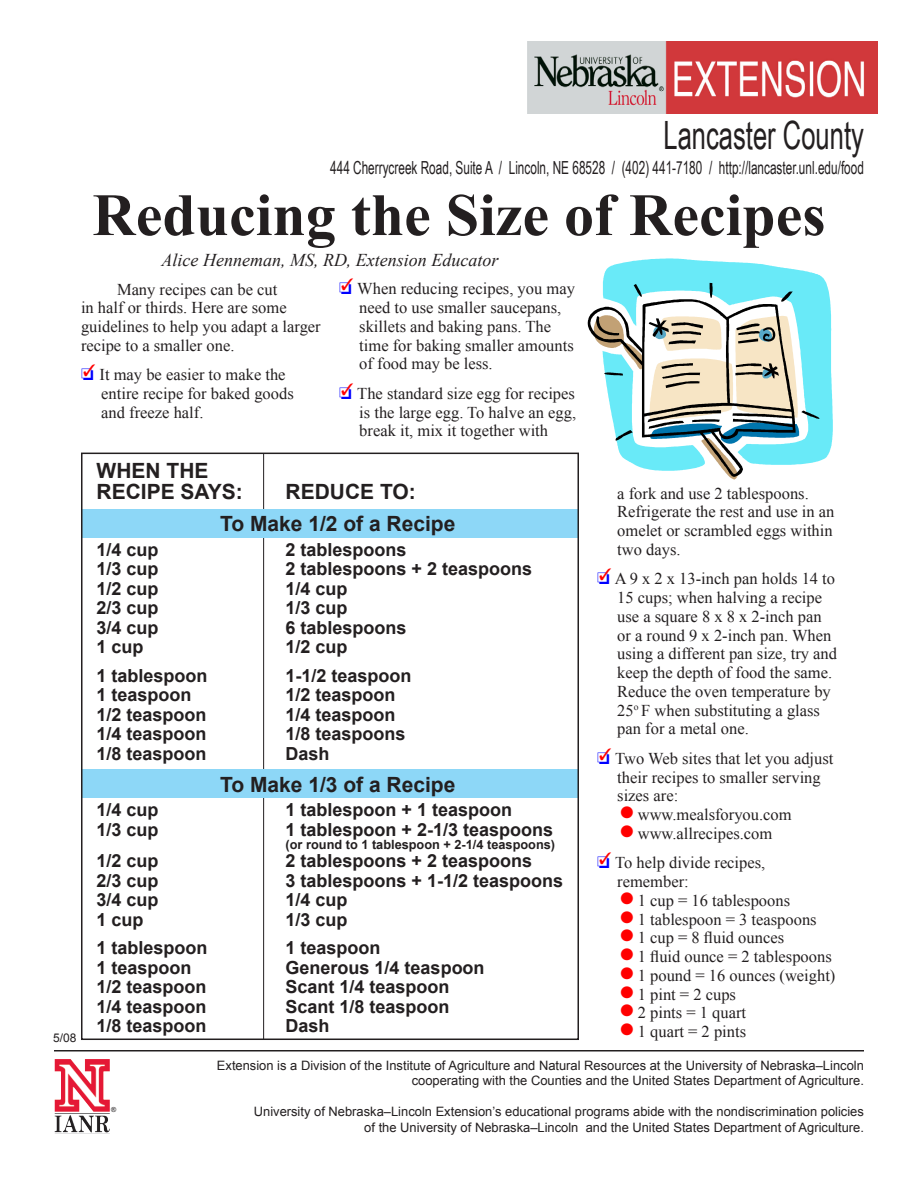
<style>
.page{position:relative;width:918px;height:1188px;background:#fff}
.page>*{position:absolute;margin:0;border:0;box-sizing:border-box;transform-origin:0 0}
.chartheadline{font:700 60px "Times New Roman";color:#231f20}
.t1{font:39px "Arial Narrow";color:#231f20;scale:.8 1}
.t2{font:700 21px/21px "Arial";color:#231f20}
.food_text_plain{font:700 18px "Arial";color:#231f20}
.t3{font:18px "Arial Narrow";color:#231f20;scale:.8 1}
.t4{font:italic 18px "Times New Roman";color:#231f20}
.chart_bullets{font:16.5px/18.8px "Times New Roman";color:#231f20}
.chart_bullets_within{font:16.5px "Times New Roman";color:#231f20}
.chart_text{font:16.5px/18.8px "Times New Roman";color:#231f20}
.t5{font:12.9px/15.5px "Arial";color:#231f20;text-align:right}
.food_text_plain-2{font:700 12.75px "Arial";color:#231f20}
.t6{font:12px "Arial";color:#231f20}
.t7{font:6.9px "Arial";color:#231f20}
.s1{color:#00f}
.s2{color:#f00}
</style>
<div class="page">
<hr style="left:263px;top:454px;width:1px;height:585px;background:#231f20">
<div style="left:81px;top:770px;width:498px;height:28px;background:#8dd7f7"></div>
<div style="left:81px;top:509px;width:498px;height:28px;background:#8dd7f7"></div>
<div style="left:81px;top:453px;width:498px;height:587px;border:2px solid #231f20"></div>
<svg style="left:588px;top:258px;width:245px;height:221px"></svg>
<hr style="left:54px;top:1050px;width:810px;height:2px;background:#231f20">
<img style="left:527px;top:41px;width:351px;height:73px">
<img style="left:55px;top:1059px;width:55px;height:75px">
<p class="t1" style="left:663px;top:106px;width:252px">Lancaster County</p>
<p class="t3" style="left:330px;top:155px;width:669px">444 Cherrycreek Road, Suite A / Lincoln, NE 68528 / (402) 441-7180 / http://lancaster.unl.edu/food</p>
<p class="chartheadline" style="left:92px;top:173px;width:735px">Reducing the Size of Recipes</p>
<p class="t4" style="left:162px;top:248px;width:338px">Alice Henneman, MS, RD, Extension Educator</p>
<p class="chart_text" style="left:81px;top:279px;width:241px;text-indent:36px">Many recipes can be cut<br>in half or thirds. Here are some guidelines to help you adapt a larger recipe to a smaller one.</p>
<p class="chart_bullets" style="left:101px;top:365px;width:194px;text-indent:-20px"><span class="s1">❏</span><sup>✓</sup> It may be easier to make the entire recipe for baked goods and freeze half.</p>
<p class="chart_bullets" style="left:359px;top:279px;width:217px;text-indent:-20px"><span class="s1">❏</span><sup>✓</sup> When reducing recipes, you may need to use smaller saucepans, skillets and baking pans. The time for baking smaller amounts of food may be less.</p>
<p class="chart_bullets" style="left:359px;top:384px;width:218px;text-align:justify;text-indent:-20px"><span class="s1">❏</span><sup>✓</sup> The standard size egg for recipes is the large egg. To halve an egg, break it, mix it together with</p>
<p class="t6" style="left:53px;top:1030px;width:25px">5/08</p>
<p class="t2" style="left:97px;top:461px;width:177px">When the recipe says: R</p>
<p class="t2" style="left:301px;top:482px;width:117px">educe to:</p>
<p class="t2" style="left:220px;top:514px;width:237px">To Make 1/2 of a Recipe</p>
<p class="food_text_plain" style="left:97px;top:538px;width:64px">1/4 cup</p>
<p class="food_text_plain" style="left:286px;top:538px;width:123px">2 tablespoons</p>
<p class="food_text_plain" style="left:97px;top:557px;width:64px">1/3 cup</p>
<p class="food_text_plain" style="left:286px;top:557px;width:248px">2 tablespoons + 2 teaspoons</p>
<p class="food_text_plain" style="left:97px;top:577px;width:64px">1/2 cup</p>
<p class="food_text_plain" style="left:286px;top:577px;width:64px">1/4 cup</p>
<p class="food_text_plain" style="left:97px;top:596px;width:64px">2/3 cup</p>
<p class="food_text_plain" style="left:286px;top:596px;width:64px">1/3 cup</p>
<p class="food_text_plain" style="left:97px;top:616px;width:64px">3/4 cup</p>
<p class="food_text_plain" style="left:286px;top:616px;width:123px">6 tablespoons</p>
<p class="food_text_plain" style="left:97px;top:635px;width:49px">1 cup</p>
<p class="food_text_plain" style="left:286px;top:635px;width:64px">1/2 cup</p>
<p class="food_text_plain" style="left:97px;top:664px;width:113px">1 tablespoon</p>
<p class="food_text_plain" style="left:286px;top:664px;width:128px">1-1/2 teaspoon</p>
<p class="food_text_plain" style="left:97px;top:683px;width:97px">1 teaspoon</p>
<p class="food_text_plain" style="left:286px;top:683px;width:112px">1/2 teaspoon</p>
<p class="food_text_plain" style="left:97px;top:703px;width:112px">1/2 teaspoon</p>
<p class="food_text_plain" style="left:286px;top:703px;width:112px">1/4 teaspoon</p>
<p class="food_text_plain" style="left:97px;top:722px;width:112px">1/4 teaspoon</p>
<p class="food_text_plain" style="left:286px;top:722px;width:122px">1/8 teaspoons</p>
<p class="food_text_plain" style="left:97px;top:742px;width:157px">1/8 teaspoon D</p>
<p class="food_text_plain" style="left:299px;top:742px;width:33px">ash</p>
<p class="t2" style="left:220px;top:774px;width:237px">To Make 1/3 of a Recipe</p>
<p class="food_text_plain" style="left:97px;top:798px;width:64px">1/4 cup</p>
<p class="food_text_plain" style="left:286px;top:798px;width:228px">1 tablespoon + 1 teaspoon</p>
<p class="food_text_plain" style="left:97px;top:818px;width:64px">1/3 cup</p>
<p class="food_text_plain" style="left:286px;top:818px;width:269px">1 tablespoon + 2-1/3 teaspoons</p>
<p class="food_text_plain-2" style="left:286px;top:837px;width:271px">(or round to 1 tablespoon + 2-1/4 teaspoons)</p>
<p class="food_text_plain" style="left:97px;top:849px;width:64px">1/2 cup</p>
<p class="food_text_plain" style="left:286px;top:849px;width:248px">2 tablespoons + 2 teaspoons</p>
<p class="food_text_plain" style="left:97px;top:869px;width:64px">2/3 cup</p>
<p class="food_text_plain" style="left:286px;top:869px;width:279px">3 tablespoons + 1-1/2 teaspoons</p>
<p class="food_text_plain" style="left:97px;top:888px;width:64px">3/4 cup</p>
<p class="food_text_plain" style="left:286px;top:888px;width:64px">1/4 cup</p>
<p class="food_text_plain" style="left:97px;top:908px;width:49px">1 cup</p>
<p class="food_text_plain" style="left:286px;top:908px;width:64px">1/3 cup</p>
<p class="food_text_plain" style="left:97px;top:936px;width:113px">1 tablespoon</p>
<p class="food_text_plain" style="left:286px;top:936px;width:97px">1 teaspoon</p>
<p class="food_text_plain" style="left:97px;top:956px;width:97px">1 teaspoon</p>
<p class="food_text_plain" style="left:286px;top:956px;width:201px">Generous 1/4 teaspoon</p>
<p class="food_text_plain" style="left:97px;top:975px;width:157px">1/2 teaspoon S</p>
<p class="food_text_plain" style="left:298px;top:975px;width:154px">cant 1/4 teaspoon</p>
<p class="food_text_plain" style="left:97px;top:995px;width:157px">1/4 teaspoon S</p>
<p class="food_text_plain" style="left:298px;top:995px;width:154px">cant 1/8 teaspoon</p>
<p class="food_text_plain" style="left:97px;top:1014px;width:160px">1/8 teaspoon D</p>
<p class="food_text_plain" style="left:299px;top:1014px;width:33px">ash</p>
<p class="chart_bullets" style="left:617px;top:483px;width:219px">a fork and use 2 tablespoons.<br>Refrigerate the rest and use in an omelet or scrambled eggs within two days.</p>
<p class="chart_bullets" style="left:617px;top:569px;width:221px;text-indent:-20px"><span class="s1">❏</span><sup>✓</sup> A 9 x 2 x 13-inch pan holds 14 to<br>15 cups; when halving a recipe use a square 8 x 8 x 2-inch pan or a round 9 x 2-inch pan. When using a different pan size, try and keep the depth of food the same.<br>Reduce the oven temperature by<br>25<sup>o</sup> F when substituting a glass pan for a metal one.</p>
<p class="chart_bullets" style="left:617px;top:749px;width:218px;text-indent:-20px"><span class="s1">❏</span><sup>✓</sup> Two Web sites that let you adjust their recipes to smaller serving sizes are:</p>
<p class="chart_text" style="left:621px;top:805px;width:173px"><span class="s2">●</span> www.mealsforyou.com</p>
<p class="chart_text" style="left:621px;top:824px;width:153px"><span class="s2">●</span> www.allrecipes.com</p>
<p class="chart_bullets" style="left:617px;top:853px;width:150px;text-indent:-20px"><span class="s1">❏</span><sup>✓</sup> To help divide recipes, remember:</p>
<p class="chart_bullets_within" style="left:621px;top:889px;width:171px"><span class="s2">●</span> 1 cup = 16 tablespoons</p>
<p class="chart_bullets_within" style="left:621px;top:908px;width:198px"><span class="s2">●</span> 1 tablespoon = 3 teaspoons</p>
<p class="chart_bullets_within" style="left:621px;top:927px;width:165px"><span class="s2">●</span> 1 cup = 8 fluid ounces</p>
<p class="chart_bullets_within" style="left:621px;top:946px;width:213px"><span class="s2">●</span> 1 fluid ounce = 2 tablespoons</p>
<p class="chart_bullets_within" style="left:621px;top:964px;width:216px"><span class="s2">●</span> 1 pound = 16 ounces (weight)</p>
<p class="chart_bullets_within" style="left:621px;top:983px;width:117px"><span class="s2">●</span> 1 pint = 2 cups</p>
<p class="chart_bullets_within" style="left:621px;top:1002px;width:127px"><span class="s2">●</span> 2 pints = 1 quart</p>
<p class="chart_bullets_within" style="left:621px;top:1021px;width:127px"><span class="s2">●</span> 1 quart = 2 pints</p>
<p class="t7" style="left:111px;top:1105px;width:7px">®</p>
<p class="t5" style="left:217px;top:1058px;width:649px">Extension is a Division of the Institute of Agriculture and Natural Resources at the University of Nebraska–Lincoln cooperating with the Counties and the United States Department of Agriculture.</p>
<p class="t5" style="left:254px;top:1104px;width:612px">University of Nebraska–Lincoln Extension’s educational programs abide with the nondiscrimination policies of the University of Nebraska–Lincoln and the United States Department of Agriculture.</p>
</div>
